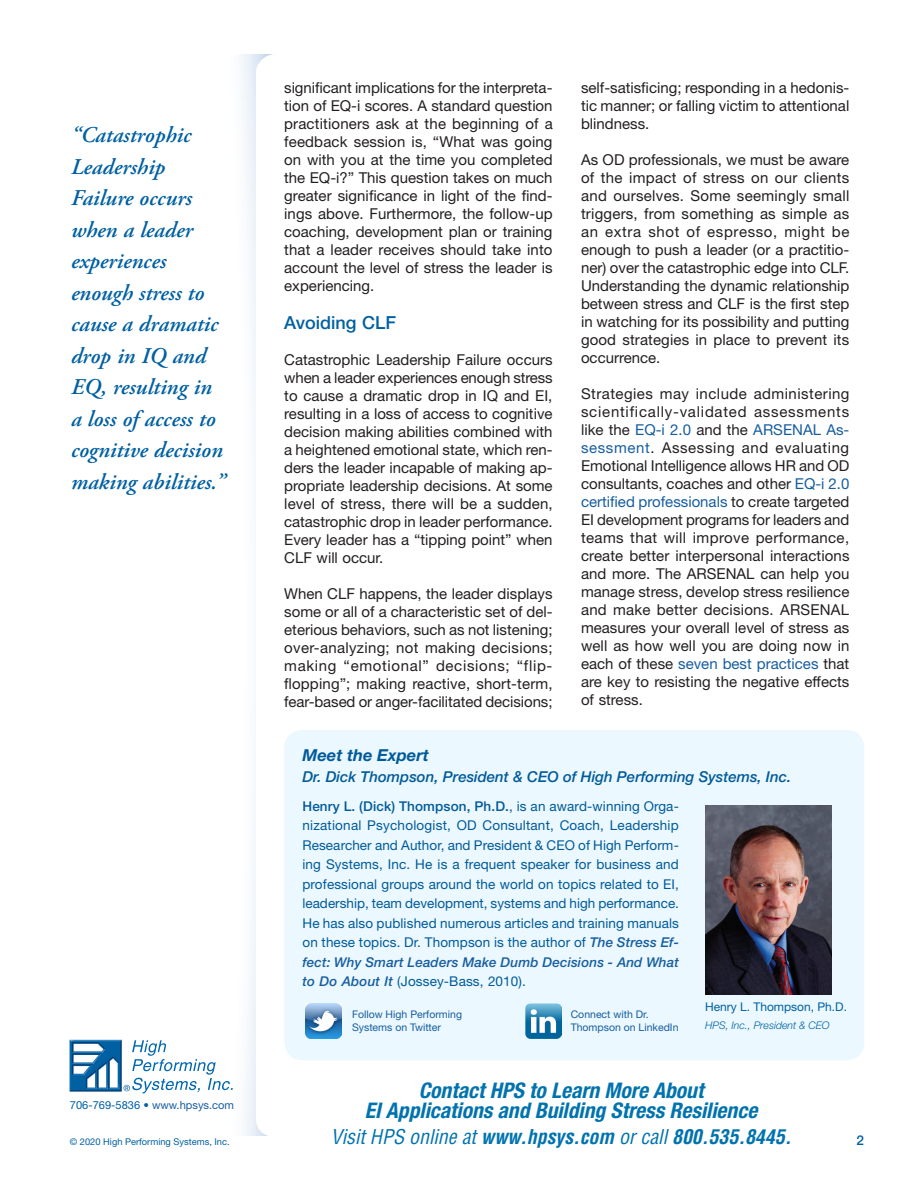
<style>
.page{position:relative;width:918px;height:1188px;background:#fff}
.page>*{position:absolute;margin:0;border:0;box-sizing:border-box;transform-origin:0 0}
.Body_text{font:italic 600 22.5px/31.5px "Adobe Garamond Pro";color:#0060a2}
.t1{font:italic 700 condensed 21.6px/20px "Helvetica Neue";color:#0073af;text-align:center}
.t2{font:italic 700 condensed 19.95px "Helvetica";color:#0073af}
.Body_text-2{font:500 18px "Helvetica Neue LT Std";color:#0060a2}
.t3{font:italic 700 16.5px "Helvetica Neue LT Std";color:#015a99}
.Body_text-3{font:15px/18px "Helvetica Neue LT Std";color:#231f20;text-align:justify}
.t4{font:italic 500 15px "Helvetica Neue LT Std";color:#015a99}
.Body_text-4{font:13.5px/19.5px "Helvetica Neue LT Std";letter-spacing:.01em;color:#015a99;text-align:justify}
.t5{font:500 13.5px "Helvetica Neue LT Std";color:#0060a2}
.t6{font:12px "Helvetica Neue LT Std";color:#0060a2}
.t7{font:11.1px "Helvetica Neue LT Std";color:#0060a2}
.t8{font:10.5px/12.6px "Helvetica Neue LT Std";color:#175d9e}
.t9{font:italic 300 10.5px "Helvetica Neue LT Std";color:#0060a2}
.t10{font:9.3px "Helvetica Neue LT Std";color:#0060a2}
.s1{color:#175d9e}
.s2{font-weight:500}
.s3{font-weight:500;font-style:italic;color:#175d9e}
.s4{font-weight:400}
</style>
<div class="page">
<img style="left:70px;top:1040px;width:60px;height:52px">
<svg style="left:132px;top:1040px;width:101px;height:53px"></svg>
<div style="left:284px;top:730px;width:580px;height:330px;background:#ebf8ff;border-radius:18px"></div>
<img style="left:306px;top:1003px;width:35px;height:36px">
<img style="left:526px;top:1003px;width:35px;height:35px">
<img style="left:706px;top:806px;width:126px;height:189px">
<p class="Body_text" style="left:71px;top:120px;width:156px">“Catastrophic<br>Leadership<br>Failure occurs when a leader experiences enough stress to cause a dramatic drop in IQ and<br>EQ, resulting in a loss of access to cognitive decision making abilities.”</p>
<p class="Body_text-3" style="left:284px;top:79px;width:270px">significant implications for the interpreta&shy;tion of EQ-i scores. A standard question practitioners ask at the beginning of a feedback session is, “What was going on with you at the time you completed the EQ-i?” This question takes on much greater significance in light of the find&shy;ings above. Furthermore, the follow-up coaching, development plan or training that a leader receives should take into account the level of stress the leader is experiencing.</p>
<p class="Body_text-2" style="left:284px;top:311px;width:113px">Avoiding CLF</p>
<p class="Body_text-3" style="left:284px;top:350px;width:270px">Catastrophic Leadership Failure occurs when a leader experiences enough stress to cause a dramatic drop in IQ and EI, resulting in a loss of access to cognitive decision making abilities combined with a heightened emotional state, which ren&shy;ders the leader incapable of making ap&shy;propriate leadership decisions. At some level of stress, there will be a sudden, catastrophic drop in leader performance.<br>Every leader has a “tipping point” when CLF will occur.</p>
<p class="Body_text-3" style="left:284px;top:584px;width:270px">When CLF happens, the leader displays some or all of a characteristic set of del&shy;eterious behaviors, such as not listening; over-analyzing; not making decisions; making “emotional” decisions; “flip&shy;flopping”; making reactive, short-term, fear-based or anger-facilitated decisions;</p>
<p class="Body_text-3" style="left:581px;top:79px;width:270px">self-satisficing; responding in a hedonis&shy;tic manner; or falling victim to attentional blindness.</p>
<p class="Body_text-3" style="left:581px;top:151px;width:270px">As OD professionals, we must be aware of the impact of stress on our clients and ourselves. Some seemingly small triggers, from something as simple as an extra shot of espresso, might be enough to push a leader (or a practitio&shy;ner) over the catastrophic edge into CLF.<br>Understanding the dynamic relationship between stress and CLF is the first step in watching for its possibility and putting good strategies in place to prevent its occurrence.</p>
<p class="Body_text-3" style="left:581px;top:385px;width:270px">Strategies may include administering scientifically-validated assessments like the <span class="s1">EQ-i 2.0</span> and the <span class="s1">ARSENAL As&shy;sessment</span>. Assessing and evaluating Emotional Intelligence allows HR and OD consultants, coaches and other <span class="s1">EQ-i 2.0 certified professionals</span> to create targeted EI development programs for leaders and teams that will improve performance, create better interpersonal interactions and more. The ARSENAL can help you manage stress, develop stress resilience and make better decisions. ARSENAL measures your overall level of stress as well as how well you are doing now in each of these <span class="s1">seven best practices</span> that are key to resisting the negative effects of stress.</p>
<p class="t3" style="left:302px;top:745px;width:128px">Meet the Expert</p>
<p class="t4" style="left:302px;top:768px;width:490px">Dr. Dick Thompson, President &amp; CEO of High Performing Systems, Inc.</p>
<p class="Body_text-4" style="left:302px;top:796px;width:378px"><span class="s2">Henry L. (Dick) Thompson, Ph.D.</span>, is an award-winning Orga&shy;nizational Psychologist, OD Consultant, Coach, Leadership Researcher and Author, and President &amp; CEO of High Perform&shy;ing Systems, Inc. He is a frequent speaker for business and professional groups around the world on topics related to EI, leadership, team development, systems and high performance.<br>He has also published numerous articles and training manuals on these topics. Dr. Thompson is the author of <span class="s3">The Stress Ef&shy;fect: Why Smart Leaders Make Dumb Decisions - And What to Do About It</span> (Jossey-Bass, 2010).</p>
<p class="t6" style="left:705px;top:1000px;width:144px">Henry L. Thompson, Ph.D.</p>
<p class="t9" style="left:705px;top:1019px;width:126px">HPS, Inc., President &amp; CEO</p>
<p class="t8" style="left:352px;top:1008px;width:112px">Follow High Performing<br>Systems on Twitter</p>
<p class="t8" style="left:571px;top:1008px;width:109px">Connect with Dr.<br>Thompson on LinkedIn</p>
<p class="t1" style="left:365px;top:1080px;width:394px">Contact HPS to Learn More About<br>EI Applications and Building Stress Resilience</p>
<p class="t2" style="left:331px;top:1124px;width:462px"><span class="s4">Visit HPS online at</span> www.hpsys.com <span class="s4">or call</span> 800.535.8445.</p>
<p class="t7" style="left:70px;top:1099px;width:166px">706-769-5836 • <span class="s1">www.hpsys.com</span></p>
<p class="t10" style="left:70px;top:1136px;width:161px">© 2020 High Performing Systems, Inc.</p>
<p class="t5" style="left:856px;top:1132px;width:9px">2</p>
</div>
